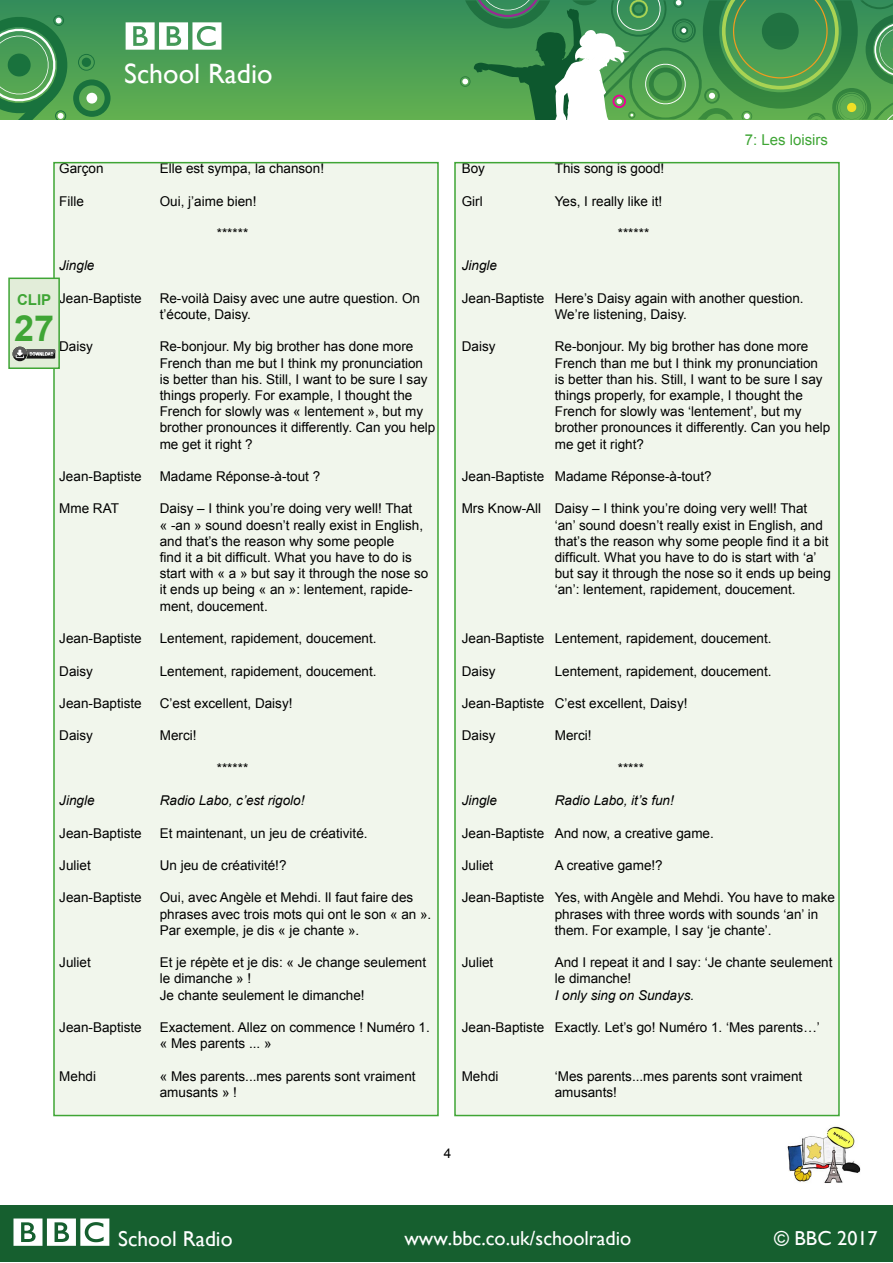
<style>
.page{position:relative;width:893px;height:1263px;background:#fff}
.page>*{position:absolute;margin:0;border:0;box-sizing:border-box;transform-origin:0 0}
.t1{font:700 36px "Arial";color:#3fa535}
.t2{font:27.9px "Gill Sans";color:#fff}
.t3{font:21.6px "Gill Sans";color:#fff}
.t4{font:20.1px "Gill Sans";color:#fff}
.t5{font:15px "Arial";color:#3fa535}
.t6{font:700 15px "Arial";color:#3fa535}
.t7{font:13.5px/16.2px "Arial";color:#000}
.t8{font:italic 13.5px "Arial";color:#000}
</style>
<div class="page">
<div style="left:0;top:1205px;width:893px;height:57px;background:#165f2f"></div>
<svg style="left:13px;top:1218px;width:96px;height:28px"></svg>
<div style="left:0;top:0;width:893px;height:119px;background:linear-gradient(to bottom,#338c5b,#63b050)"></div>
<svg style="left:460px;top:0;width:433px;height:120px;background:#519a5b"></svg>
<svg style="left:0;top:12px;width:111px;height:107px;background:#479857"></svg>
<svg style="left:126px;top:22px;width:95px;height:28px"></svg>
<img style="left:787px;top:1126px;width:74px;height:57px">
<div style="left:54px;top:163px;width:384px;height:952px;background:#f1f6ec"></div>
<div style="left:53px;top:162px;width:386px;height:954px;border:2px solid #3fa535"></div>
<div style="left:455px;top:163px;width:384px;height:952px;background:#f1f6ec"></div>
<div style="left:454px;top:162px;width:386px;height:954px;border:2px solid #3fa535"></div>
<div style="left:9px;top:278px;width:50px;height:90px;background:#e2edd9"></div>
<div style="left:8px;top:278px;width:52px;height:91px;border:2px solid #3fa535"></div>
<div style="left:13px;top:347px;width:14px;height:14px;background:#171717;border-radius:50%"></div>
<svg style="left:13px;top:347px;width:42px;height:12px"></svg>
<h2 class="t2" style="left:124px;top:57px;width:150px">School Radio</h2>
<p class="t7" style="left:59px;top:161px;width:46px">Garçon</p>
<p class="t7" style="left:160px;top:161px;width:166px">Elle est sympa, la chanson!</p>
<p class="t7" style="left:59px;top:193px;width:26px">Fille</p>
<p class="t7" style="left:160px;top:193px;width:98px">Oui, j’aime bien!</p>
<p class="t7" style="left:217px;top:225px;width:33px">******</p>
<p class="t8" style="left:59px;top:257px;width:37px">Jingle</p>
<p class="t7" style="left:59px;top:290px;width:84px">Jean-Baptiste</p>
<p class="t7" style="left:160px;top:290px;width:262px">Re-voilà Daisy avec une autre question. On t’écoute, Daisy.</p>
<p class="t7" style="left:59px;top:339px;width:35px">Daisy</p>
<p class="t7" style="left:160px;top:339px;width:277px">Re-bonjour. My big brother has done more French than me but I think my pronunciation is better than his. Still, I want to be sure I say things properly. For example, I thought the French for slowly was « lentement », but my brother pronounces it differently. Can you help me get it right ?</p>
<p class="t7" style="left:59px;top:468px;width:84px">Jean-Baptiste</p>
<p class="t7" style="left:160px;top:468px;width:162px">Madame Réponse-à-tout ?</p>
<p class="t7" style="left:59px;top:501px;width:61px">Mme RAT</p>
<p class="t7" style="left:160px;top:501px;width:270px">Daisy – I think you’re doing very well! That<br>« -an » sound doesn’t really exist in English, and that’s the reason why some people<br>find it a bit difficult. What you have to do is start with « a » but say it through the nose so it ends up being « an »: lentement, rapide&shy;ment, doucement.</p>
<p class="t7" style="left:59px;top:630px;width:84px">Jean-Baptiste</p>
<p class="t7" style="left:160px;top:630px;width:218px">Lentement, rapidement, doucement.</p>
<p class="t7" style="left:59px;top:663px;width:35px">Daisy</p>
<p class="t7" style="left:160px;top:663px;width:218px">Lentement, rapidement, doucement.</p>
<p class="t7" style="left:59px;top:695px;width:84px">Jean-Baptiste</p>
<p class="t7" style="left:160px;top:695px;width:134px">C’est excellent, Daisy!</p>
<p class="t7" style="left:59px;top:728px;width:35px">Daisy</p>
<p class="t7" style="left:160px;top:728px;width:38px">Merci!</p>
<p class="t7" style="left:217px;top:760px;width:33px">******</p>
<p class="t8" style="left:59px;top:792px;width:37px">Jingle</p>
<p class="t8" style="left:160px;top:792px;width:146px">Radio Labo, c’est rigolo!</p>
<p class="t7" style="left:59px;top:825px;width:84px">Jean-Baptiste</p>
<p class="t7" style="left:160px;top:825px;width:209px">Et maintenant, un jeu de créativité.</p>
<p class="t7" style="left:59px;top:857px;width:33px">Juliet</p>
<p class="t7" style="left:160px;top:857px;width:128px">Un jeu de créativité!?</p>
<p class="t7" style="left:59px;top:890px;width:84px">Jean-Baptiste</p>
<p class="t7" style="left:160px;top:890px;width:273px">Oui, avec Angèle et Mehdi. Il faut faire des phrases avec trois mots qui ont le son « an ».<br>Par exemple, je dis « je chante ».</p>
<p class="t7" style="left:59px;top:954px;width:33px">Juliet</p>
<p class="t7" style="left:160px;top:954px;width:268px">Et je répète et je dis: « Je change seulement le dimanche » !<br>Je chante seulement le dimanche!</p>
<p class="t7" style="left:59px;top:1019px;width:84px">Jean-Baptiste</p>
<p class="t7" style="left:160px;top:1019px;width:272px">Exactement. Allez on commence ! Numéro 1. « Mes parents ... »</p>
<p class="t7" style="left:59px;top:1068px;width:38px">Mehdi</p>
<p class="t7" style="left:160px;top:1068px;width:257px">« Mes parents...mes parents sont vraiment amusants » !</p>
<p class="t6" style="left:17px;top:290px;width:36px">CLIP</p>
<h1 class="t1" style="left:14px;top:305px;width:42px">27</h1>
<p class="t5" style="left:745px;top:130px;width:85px">7: Les loisirs</p>
<p class="t7" style="left:462px;top:161px;width:25px">Boy</p>
<p class="t7" style="left:555px;top:161px;width:111px">This song is good!</p>
<p class="t7" style="left:462px;top:193px;width:22px">Girl</p>
<p class="t7" style="left:555px;top:193px;width:109px">Yes, I really like it!</p>
<p class="t7" style="left:618px;top:225px;width:33px">******</p>
<p class="t8" style="left:462px;top:257px;width:37px">Jingle</p>
<p class="t7" style="left:555px;top:290px;width:250px;text-indent:-93px">Jean-Baptiste Here’s Daisy again with another question.<br>We’re listening, Daisy.</p>
<p class="t7" style="left:462px;top:339px;width:35px">Daisy</p>
<p class="t7" style="left:555px;top:339px;width:277px">Re-bonjour. My big brother has done more French than me but I think my pronunciation is better than his. Still, I want to be sure I say things properly, for example, I thought the French for slowly was ‘lentement’, but my brother pronounces it differently. Can you help me get it right?</p>
<p class="t7" style="left:462px;top:468px;width:251px">Jean-Baptiste Madame Réponse-à-tout?</p>
<p class="t7" style="left:555px;top:501px;width:278px;text-indent:-93px">Mrs Know-All Daisy – I think you’re doing very well! That ‘an’ sound doesn’t really exist in English, and that’s the reason why some people find it a bit difficult. What you have to do is start with ‘a’ but say it through the nose so it ends up being ‘an’: lentement, rapidement, doucement.</p>
<p class="t7" style="left:462px;top:630px;width:311px">Jean-Baptiste Lentement, rapidement, doucement.</p>
<p class="t7" style="left:462px;top:663px;width:35px">Daisy</p>
<p class="t7" style="left:555px;top:663px;width:218px">Lentement, rapidement, doucement.</p>
<p class="t7" style="left:462px;top:695px;width:227px">Jean-Baptiste C’est excellent, Daisy!</p>
<p class="t7" style="left:462px;top:728px;width:35px">Daisy</p>
<p class="t7" style="left:555px;top:728px;width:38px">Merci!</p>
<p class="t7" style="left:618px;top:760px;width:28px">*****</p>
<p class="t8" style="left:462px;top:792px;width:37px">Jingle</p>
<p class="t8" style="left:555px;top:792px;width:121px">Radio Labo, it’s fun!</p>
<p class="t7" style="left:462px;top:825px;width:254px">Jean-Baptiste And now, a creative game.</p>
<p class="t7" style="left:462px;top:857px;width:33px">Juliet</p>
<p class="t7" style="left:555px;top:857px;width:110px">A creative game!?</p>
<p class="t7" style="left:555px;top:890px;width:282px;text-indent:-93px">Jean-Baptiste Yes, with Angèle and Mehdi. You have to make phrases with three words with sounds ‘an’ in them. For example, I say ‘je chante’.</p>
<p class="t7" style="left:462px;top:954px;width:33px">Juliet</p>
<p class="t7" style="left:555px;top:954px;width:279px">And I repeat it and I say: ‘Je chante seulement le dimanche!</p>
<p class="t8" style="left:555px;top:986px;width:141px">I only sing on Sundays.</p>
<p class="t7" style="left:462px;top:1019px;width:360px">Jean-Baptiste Exactly. Let’s go! Numéro 1. ‘Mes parents…’</p>
<p class="t7" style="left:462px;top:1068px;width:38px">Mehdi</p>
<p class="t7" style="left:555px;top:1068px;width:249px">‘Mes parents...mes parents sont vraiment amusants!</p>
<p class="t7" style="left:444px;top:1145px;width:9px">4</p>
<h3 class="t3" style="left:118px;top:1226px;width:116px">School Radio</h3>
<h3 class="t4" style="left:404px;top:1226px;width:229px">www.bbc.co.uk/schoolradio</h3>
<h3 class="t4" style="left:774px;top:1226px;width:105px">© BBC 2017</h3>
</div>
